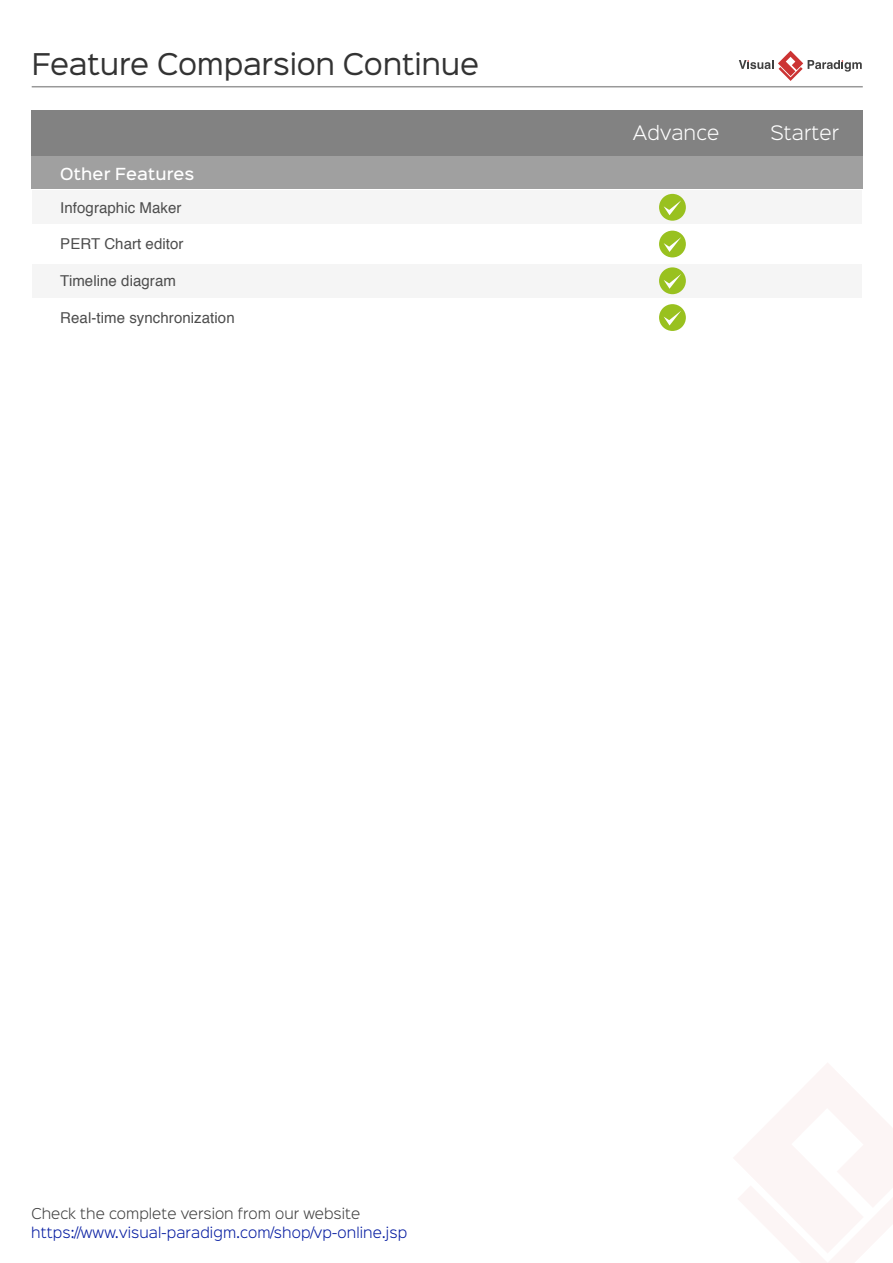
<style>
.page{position:relative;width:893px;height:1263px;background:#fff}
.page>*{position:absolute;margin:0;border:0;box-sizing:border-box;transform-origin:0 0}
.t1{font:27px "Sinkin Sans 400";letter-spacing:-.01em;color:#333}
.t2{font:300 18px "Sinkin Sans 300";letter-spacing:.005em;color:#fff}
.t3{font:15px "Helvetica";letter-spacing:.005em;color:#4d4d4d}
.t4{font:500 15px "Sinkin Sans 500";letter-spacing:.005em;color:#fff}
.t5{font:300 13.5px "Sinkin Sans 300";letter-spacing:.01em;color:#0219a0}
.t6{font:300 13.5px "Sinkin Sans 300";color:#404040}
</style>
<div class="page">
<hr style="left:32px;top:86px;width:831px;height:1px;background:#999">
<svg style="left:739px;top:51px;width:123px;height:30px"></svg>
<div style="left:32px;top:264px;width:829px;height:33px;background:#f1f1f2"></div>
<div style="left:32px;top:190px;width:829px;height:34px;background:#f1f1f2"></div>
<div style="left:659px;top:304px;width:27px;height:27px;background:#99c11f;border-radius:50%"></div>
<svg style="left:664px;top:311px;width:17px;height:14px"></svg>
<div style="left:659px;top:267px;width:27px;height:27px;background:#99c11f;border-radius:50%"></div>
<svg style="left:664px;top:274px;width:17px;height:15px"></svg>
<div style="left:659px;top:231px;width:27px;height:26px;background:#99c11f;border-radius:50%"></div>
<svg style="left:664px;top:237px;width:17px;height:15px"></svg>
<div style="left:659px;top:194px;width:27px;height:27px;background:#99c11f;border-radius:50%"></div>
<svg style="left:664px;top:200px;width:17px;height:15px"></svg>
<div style="left:31px;top:111px;width:832px;height:46px;background:#828282"></div>
<div style="left:31px;top:156px;width:832px;height:33px;background:#a0a0a0"></div>
<h1 class="t1" style="left:32px;top:42px;width:449px">Feature Comparsion Continue</h1>
<p class="t4" style="left:60px;top:161px;width:136px">Other Features</p>
<p class="t3" style="left:60px;top:196px;width:123px">Infographic Maker</p>
<p class="t3" style="left:60px;top:233px;width:125px">PERT Chart editor</p>
<p class="t3" style="left:60px;top:269px;width:117px">Timeline diagram</p>
<p class="t3" style="left:60px;top:306px;width:176px">Real-time synchronization</p>
<p class="t2" style="left:633px;top:118px;width:88px">Advance</p>
<p class="t2" style="left:770px;top:118px;width:70px">Starter</p>
<p class="t6" style="left:31px;top:1202px;width:330px">Check the complete version from our website</p>
<p class="t5" style="left:31px;top:1222px;width:378px">https://www.visual-paradigm.com/shop/vp-online.jsp</p>
</div>
